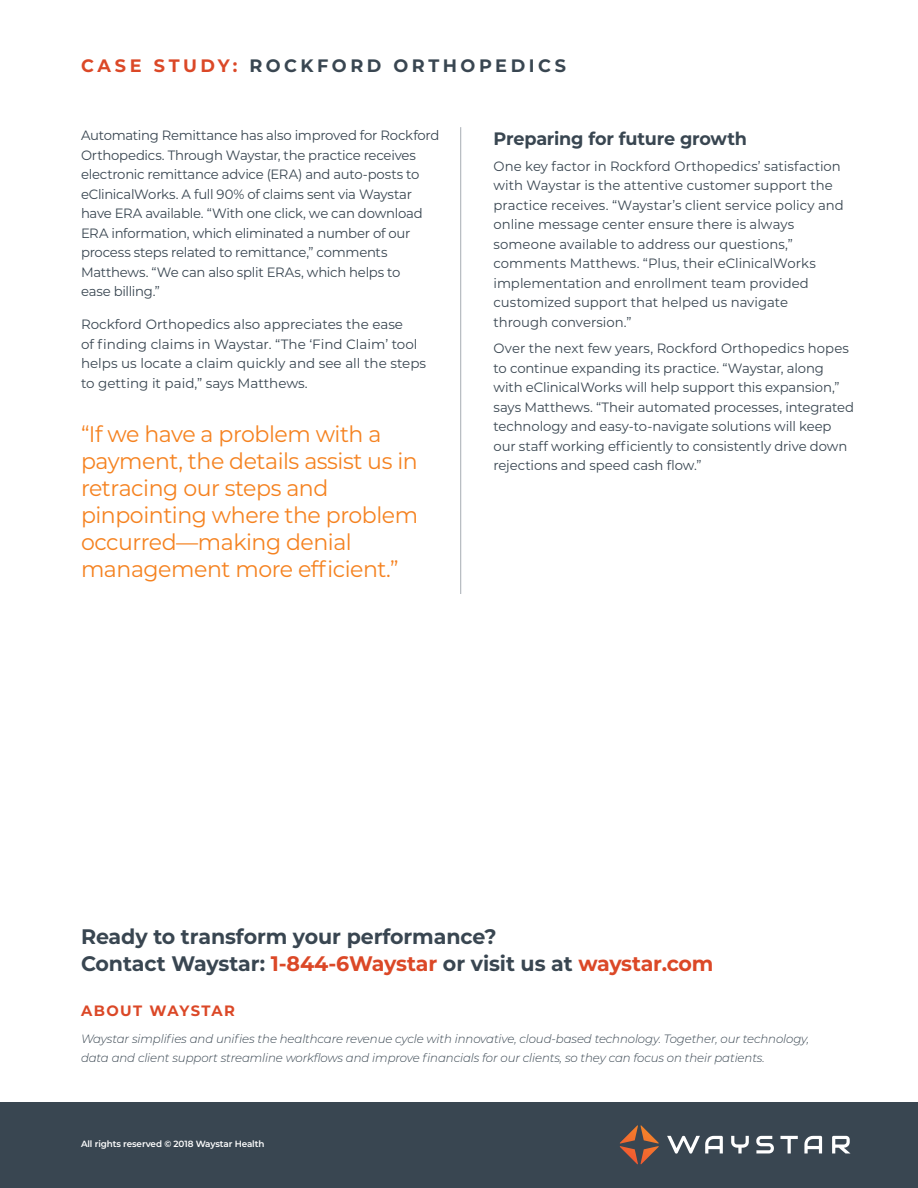
<style>
.page{position:relative;width:918px;height:1188px;background:#fff}
.page>*{position:absolute;margin:0;border:0;box-sizing:border-box;transform-origin:0 0}
.Orange_Callout{font:22.5px/27px "Montserrat";letter-spacing:-.02em;color:#f58220}
.t1{font:700 21px "Montserrat";letter-spacing:-.005em;color:#394651}
.Bullet_Header{font:700 18px "Montserrat";letter-spacing:.2em;color:#394651}
.Mont__Body{font:700 18px "Montserrat";letter-spacing:-.015em;color:#394651}
.t2{font:700 15px "Montserrat";letter-spacing:.09em;color:#db4827}
.Mont__Body-2{font:13.5px/19.5px "Montserrat";letter-spacing:-.01em;color:#394651}
.TITILLIUM_body{font:13.5px/19.5px "Montserrat";color:#394651}
.t3{font:italic 300 12px/19.5px "Montserrat";letter-spacing:-.01em;color:#394651}
.t4{font:600 9px "Montserrat";letter-spacing:-.01em;color:#fff}
.s1{color:#db4827}
</style>
<div class="page">
<div style="left:0;top:1103px;width:918px;height:85px;background:#394651"></div>
<svg style="left:667px;top:1136px;width:56px;height:18px"></svg>
<svg style="left:731px;top:1136px;width:18px;height:17px"></svg>
<svg style="left:780px;top:1136px;width:18px;height:17px"></svg>
<svg style="left:804px;top:1136px;width:18px;height:17px"></svg>
<svg style="left:832px;top:1136px;width:18px;height:17px"></svg>
<svg style="left:756px;top:1136px;width:18px;height:17px"></svg>
<svg style="left:620px;top:1125px;width:39px;height:39px"></svg>
<hr style="left:460px;top:127px;width:1px;height:467px;background:#4b5966">
<p class="Bullet_Header" style="left:81px;top:53px;width:486px"><span class="s1">CASE STUDY:</span> ROCKFORD ORTHOPEDICS</p>
<p class="Mont__Body-2" style="left:81px;top:125px;width:360px">Automating Remittance has also improved for Rockford Orthopedics. Through Waystar, the practice receives electronic remittance advice (ERA) and auto-posts to eClinicalWorks. A full 90% of claims sent via Waystar have ERA available. “With one click, we can download ERA information, which eliminated a number of our process steps related to remittance,” comments Matthews. “We can also split ERAs, which helps to<br>ease billing.”</p>
<p class="TITILLIUM_body" style="left:81px;top:314px;width:347px">Rockford Orthopedics also appreciates the ease<br>of finding claims in Waystar. “The ‘Find Claim’ tool helps us locate a claim quickly and see all the steps to getting it paid,” says Matthews.</p>
<p class="Orange_Callout" style="left:81px;top:419px;width:339px">“If we have a problem with a payment, the details assist us in retracing our steps and pinpointing where the problem occurred—making denial management more efficient.”</p>
<p class="Mont__Body" style="left:494px;top:125px;width:255px">Preparing for future growth</p>
<p class="Mont__Body-2" style="left:494px;top:156px;width:352px">One key factor in Rockford Orthopedics’ satisfaction with Waystar is the attentive customer support the practice receives. “Waystar’s client service policy and online message center ensure there is always someone available to address our questions,” comments Matthews. “Plus, their eClinicalWorks implementation and enrollment team provided customized support that helped us navigate through conversion.”</p>
<p class="Mont__Body-2" style="left:494px;top:338px;width:362px">Over the next few years, Rockford Orthopedics hopes to continue expanding its practice. “Waystar, along with eClinicalWorks will help support this expansion,” says Matthews. “Their automated processes, integrated technology and easy-to-navigate solutions will keep our staff working efficiently to consistently drive down rejections and speed cash flow.”</p>
<p class="t1" style="left:81px;top:921px;width:417px">Ready to transform your performance?</p>
<p class="t1" style="left:81px;top:948px;width:634px">Contact Waystar: <span class="s1">1-844-6Waystar</span> or visit us at <span class="s1">waystar.com</span></p>
<p class="t2" style="left:81px;top:1000px;width:155px">ABOUT WAYSTAR</p>
<p class="t3" style="left:81px;top:1029px;width:730px">Waystar simplifies and unifies the healthcare revenue cycle with innovative, cloud-based technology. Together, our technology, data and client support streamline workflows and improve financials for our clients, so they can focus on their patients.</p>
<p class="t4" style="left:81px;top:1138px;width:185px">All rights reserved © 2018 Waystar Health</p>
</div>
